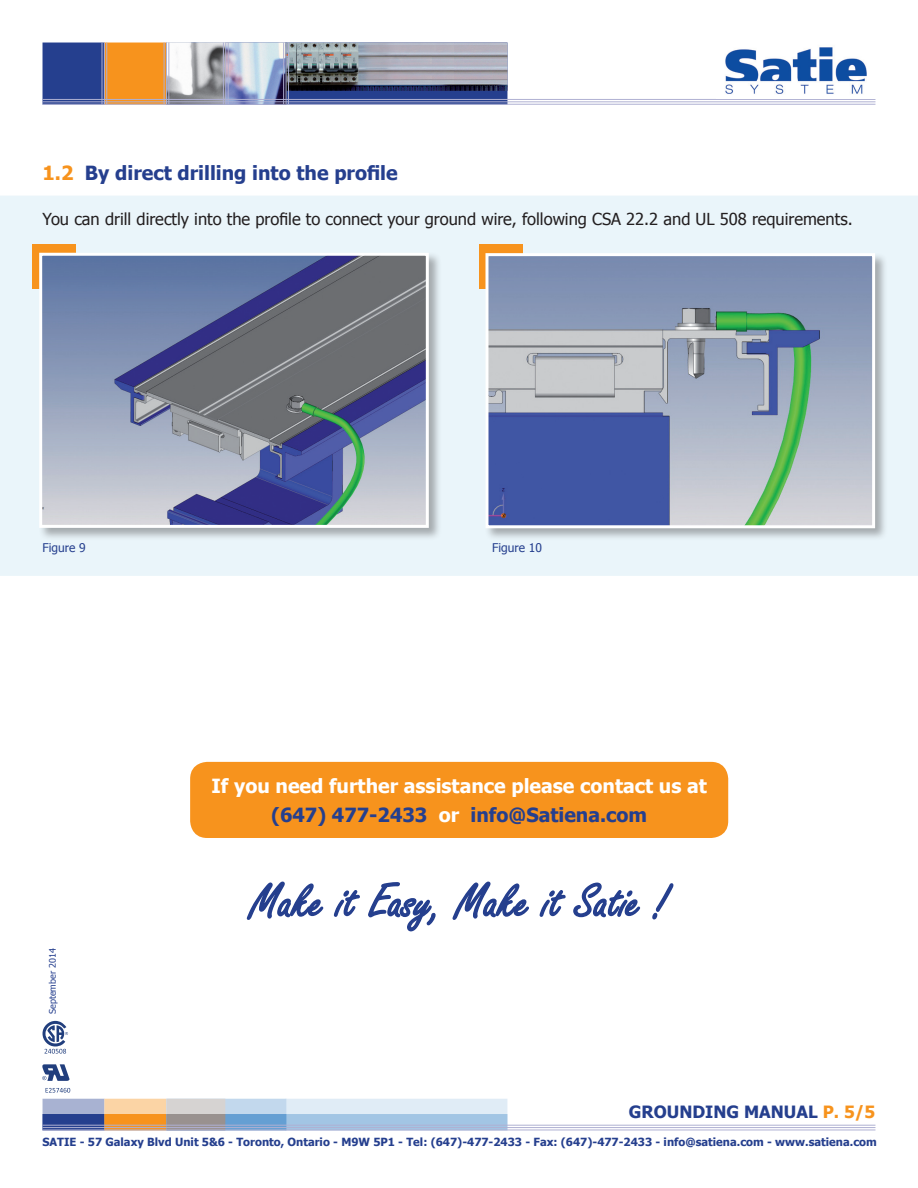
<style>
.page{position:relative;width:918px;height:1188px;background:#fff}
.page>*{position:absolute;margin:0;border:0;box-sizing:border-box;transform-origin:0 0}
.t1{font:51px "Freestyle Script";color:#253f8e}
.t2{font:700 19.5px/28.5px "Tahoma";color:#fff;text-align:center}
.t3{font:700 19.5px "Tahoma";color:#253f8e}
.t4{font:700 16.95px "Tahoma";color:#253f8e}
.t5{font:16.5px "Tahoma";color:#231f20}
.t6{font:12px "Tahoma";color:#253f8e}
.t7{font:700 11.25px "Tahoma";color:#253f8e}
.t8{font:9px "Tahoma";color:#253f8e}
.s1{color:#f7931d}
.s2{color:#253f8e}
</style>
<div class="page">
<div style="left:0;top:196px;width:918px;height:380px;background:#eaf5fa"></div>
<svg style="left:43px;top:43px;width:464px;height:61px;background:#857884"></svg>
<img style="left:287px;top:43px;width:220px;height:48px">
<img style="left:167px;top:43px;width:58px;height:61px">
<hr style="left:43px;top:101px;width:832px;height:1px;background:#afb0d2">
<hr style="left:43px;top:99px;width:832px;height:1px;background:#afb0d2">
<hr style="left:43px;top:104px;width:832px;height:1px;background:#afb0d2">
<hr style="left:104px;top:43px;width:1px;height:61px;background:#afb0d2">
<hr style="left:102px;top:43px;width:1px;height:61px;background:#afb0d2">
<hr style="left:106px;top:43px;width:1px;height:61px;background:#afb0d2">
<hr style="left:166px;top:43px;width:1px;height:61px;background:#afb0d2">
<hr style="left:164px;top:43px;width:1px;height:61px;background:#afb0d2">
<hr style="left:168px;top:43px;width:1px;height:61px;background:#afb0d2">
<hr style="left:225px;top:43px;width:1px;height:61px;background:#afb0d2">
<hr style="left:223px;top:43px;width:1px;height:61px;background:#afb0d2">
<hr style="left:228px;top:43px;width:1px;height:61px;background:#afb0d2">
<hr style="left:286px;top:43px;width:1px;height:61px;background:#afb0d2">
<hr style="left:283px;top:43px;width:1px;height:61px;background:#afb0d2">
<hr style="left:288px;top:43px;width:1px;height:61px;background:#afb0d2">
<img style="left:725px;top:47px;width:142px;height:47px">
<svg style="left:43px;top:1099px;width:464px;height:31px;background:#b7bfca"></svg>
<hr style="left:43px;top:1127px;width:832px;height:1px;background:#afb0d2">
<hr style="left:43px;top:1125px;width:832px;height:1px;background:#afb0d2">
<hr style="left:43px;top:1130px;width:832px;height:1px;background:#afb0d2">
<svg style="left:42px;top:1064px;width:27px;height:17px"></svg>
<svg style="left:46px;top:1088px;width:24px;height:5px"></svg>
<svg style="left:43px;top:1021px;width:25px;height:33px"></svg>
<div style="left:32px;top:244px;width:44px;height:45px;background:#f7931d"></div>
<div style="left:479px;top:244px;width:43px;height:45px;background:#f7931d"></div>
<div style="left:38px;top:252px;width:404px;height:289px;background:#231f20;opacity:.35"></div>
<img style="left:43px;top:257px;width:382px;height:267px">
<div style="left:39px;top:253px;width:390px;height:275px;border:3px solid #fff"></div>
<div style="left:485px;top:252px;width:403px;height:289px;background:#231f20;opacity:.35"></div>
<img style="left:489px;top:257px;width:382px;height:267px">
<div style="left:485px;top:253px;width:390px;height:275px;border:3px solid #fff"></div>
<div style="left:190px;top:762px;width:538px;height:76px;background:#f7931d"></div>
<svg style="left:246px;top:881px;width:78px;height:39px"></svg>
<svg style="left:333px;top:890px;width:27px;height:27px"></svg>
<svg style="left:368px;top:882px;width:68px;height:50px"></svg>
<svg style="left:452px;top:881px;width:77px;height:39px"></svg>
<svg style="left:539px;top:882px;width:102px;height:36px"></svg>
<svg style="left:652px;top:883px;width:22px;height:37px"></svg>
<h2 class="t3" style="left:43px;top:159px;width:357px"><span class="s1">1.2</span> By direct drilling into the profile</h2>
<h3 class="t5" style="left:43px;top:208px;width:812px">You can drill directly into the profile to connect your ground wire, following CSA 22.2 and UL 508 requirements.</h3>
<p class="t6" style="left:43px;top:539px;width:45px">Figure 9</p>
<p class="t6" style="left:492px;top:539px;width:51px">Figure 10</p>
<h2 class="t2" style="left:212px;top:771px;width:497px">If you need further assistance please contact us at <span class="s2">(647) 477-2433</span> or <span class="s2">info@Satiena.com</span></h2>
<p class="t8" style="left:46px;top:1014px;width:67px;rotate:-90deg">September 2014</p>
<h1 class="t1" style="left:250px;top:874px;width:419px">Make it Easy, Make it Satie !</h1>
<h3 class="t4" style="left:629px;top:1100px;width:248px">GROUNDING MANUAL <span class="s1">P. 5/5</span></h3>
<p class="t7" style="left:43px;top:1134px;width:836px">SATIE - 57 Galaxy Blvd Unit 5&amp;6 - Toronto, Ontario - M9W 5P1 - Tel: (647)-477-2433 - Fax: (647)-477-2433 - info@satiena.com - www.satiena.com</p>
</div>
